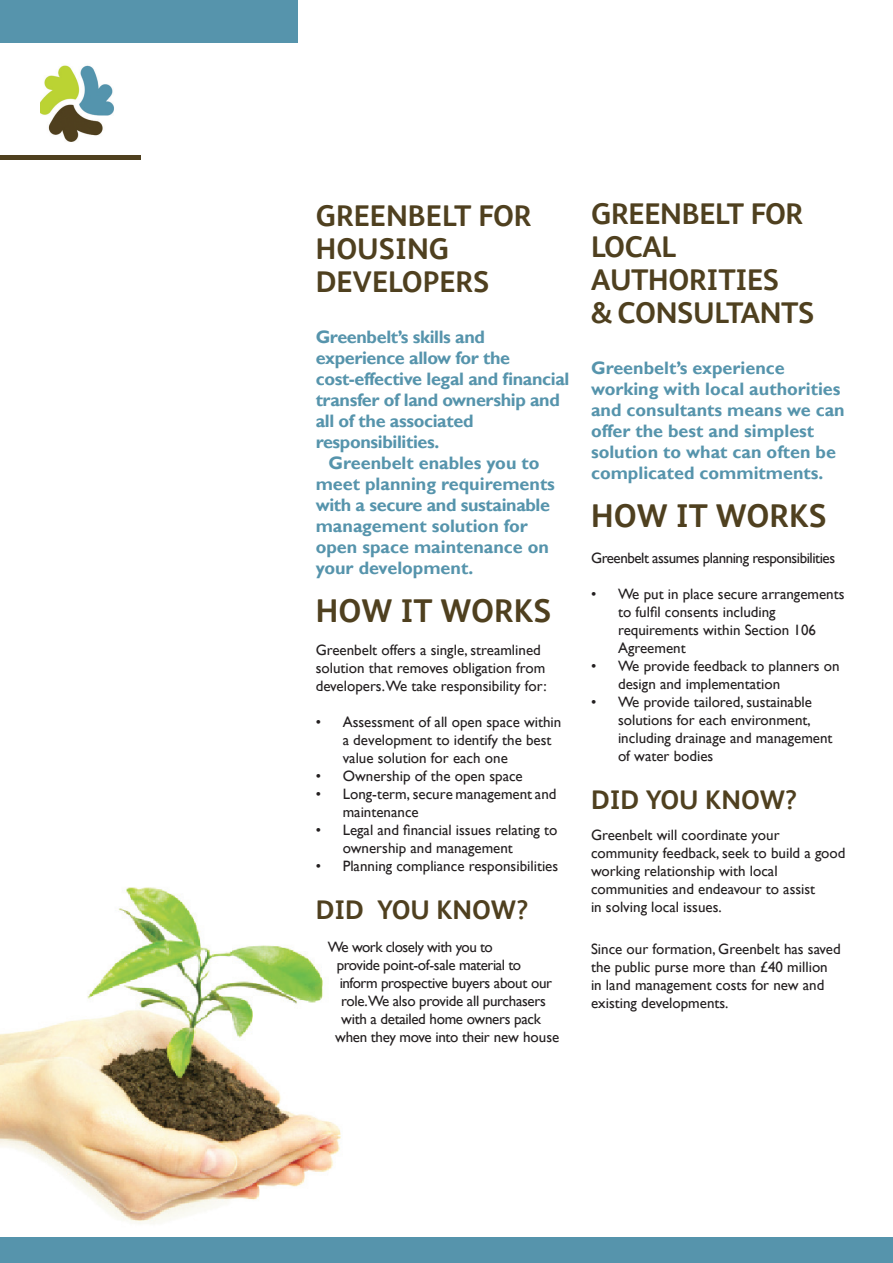
<style>
.page{position:relative;width:893px;height:1263px;background:#fff}
.page>*{position:absolute;margin:0;border:0;box-sizing:border-box;transform-origin:0 0}
.t1{font:700 33px "FS Albert";color:#4f401f}
.t2{font:700 30px/33px "FS Albert";letter-spacing:-.01em;color:#4f401f}
.t3{font:700 27px "FS Albert";color:#4f401f}
.t4{font:700 18px/21px "Gill Sans";color:#5694ac}
.t5{font:700 18px "Gill Sans";letter-spacing:-.02em;color:#5694ac}
.t6{font:15px/18px "Gill Sans";color:#231f20}
.t7{font:15px "Gill Sans";letter-spacing:-.02em;color:#231f20}
.t8{font:15px "Gill Sans";letter-spacing:-.03em;color:#231f20}
</style>
<div class="page">
<img style="left:0;top:887px;width:341px;height:337px">
<img style="left:40px;top:65px;width:74px;height:77px">
<div style="left:0;top:0;width:298px;height:43px;background:#5694ac"></div>
<div style="left:0;top:155px;width:140px;height:5px;background:#4f401f"></div>
<div style="left:0;top:1237px;width:893px;height:26px;background:#5694ac"></div>
<h2 class="t2" style="left:316px;top:198px;width:217px">GREENBELT FOR<br>HOUSING<br>DEVELOPERS</h2>
<p class="t5" style="left:316px;top:326px;width:171px">Greenbelt’s skills and</p>
<p class="t5" style="left:316px;top:347px;width:196px">experience allow for the</p>
<p class="t5" style="left:316px;top:368px;width:255px">cost-effective legal and financial</p>
<p class="t5" style="left:316px;top:389px;width:246px">transfer of land ownership and</p>
<p class="t5" style="left:316px;top:410px;width:159px">all of the associated</p>
<p class="t5" style="left:316px;top:431px;width:125px">responsibilities.</p>
<p class="t4" style="left:328px;top:453px;width:213px">Greenbelt enables you to</p>
<p class="t4" style="left:316px;top:474px;width:241px">meet planning requirements</p>
<p class="t5" style="left:316px;top:494px;width:236px">with a secure and sustainable</p>
<p class="t4" style="left:316px;top:516px;width:214px">management solution for</p>
<p class="t4" style="left:316px;top:537px;width:235px">open space maintenance on</p>
<p class="t4" style="left:316px;top:558px;width:159px">your development.</p>
<h1 class="t1" style="left:316px;top:588px;width:234px">HOW IT WORKS</h1>
<p class="t6" style="left:316px;top:641px;width:232px">Greenbelt offers a single, streamlined solution that removes obligation from developers.We take responsibility for:</p>
<p class="t6" style="left:343px;top:713px;width:220px;text-indent:-27px">• Assessment of all open space within a development to identify the best value solution for each one</p>
<p class="t6" style="left:316px;top:767px;width:209px">• Ownership of the open space</p>
<p class="t6" style="left:343px;top:785px;width:215px;text-indent:-27px">• Long-term, secure management and maintenance</p>
<p class="t6" style="left:343px;top:821px;width:216px;text-indent:-27px">• Legal and financial issues relating to ownership and management</p>
<p class="t6" style="left:316px;top:857px;width:244px">• Planning compliance responsibilities</p>
<h3 class="t3" style="left:316px;top:891px;width:214px">DID YOU KNOW?</h3>
<p class="t8" style="left:328px;top:938px;width:167px">We work closely with you to</p>
<p class="t8" style="left:337px;top:956px;width:186px">provide point-of-sale material to</p>
<p class="t7" style="left:340px;top:974px;width:214px">inform prospective buyers about our</p>
<p class="t7" style="left:341px;top:992px;width:206px">role.We also provide all purchasers</p>
<p class="t7" style="left:341px;top:1010px;width:201px">with a detailed home owners pack</p>
<p class="t7" style="left:335px;top:1028px;width:226px">when they move into their new house</p>
<h2 class="t2" style="left:591px;top:196px;width:222px">GREENBELT FOR<br>LOCAL<br>AUTHORITIES<br>&amp; CONSULTANTS</h2>
<p class="t4" style="left:591px;top:358px;width:255px">Greenbelt’s experience working with local authorities and consultants means we can offer the best and simplest solution to what can often be complicated commitments.</p>
<h1 class="t1" style="left:591px;top:493px;width:234px">HOW IT WORKS</h1>
<p class="t8" style="left:591px;top:549px;width:246px">Greenbelt assumes planning responsibilities</p>
<p class="t6" style="left:618px;top:585px;width:228px;text-indent:-27px">• We put in place secure arrangements to fulfil consents including requirements within Section 106<br>Agreement</p>
<p class="t6" style="left:618px;top:657px;width:223px;text-indent:-27px">• We provide feedback to planners on design and implementation</p>
<p class="t6" style="left:618px;top:693px;width:216px;text-indent:-27px">• We provide tailored, sustainable solutions for each environment, including drainage and management of water bodies</p>
<h3 class="t3" style="left:591px;top:781px;width:207px">DID YOU KNOW?</h3>
<p class="t6" style="left:591px;top:826px;width:256px">Greenbelt will coordinate your community feedback, seek to build a good working relationship with local communities and endeavour to assist<br>in solving local issues.</p>
<p class="t6" style="left:591px;top:940px;width:251px">Since our formation, Greenbelt has saved the public purse more than £40 million in land management costs for new and existing developments.</p>
</div>
